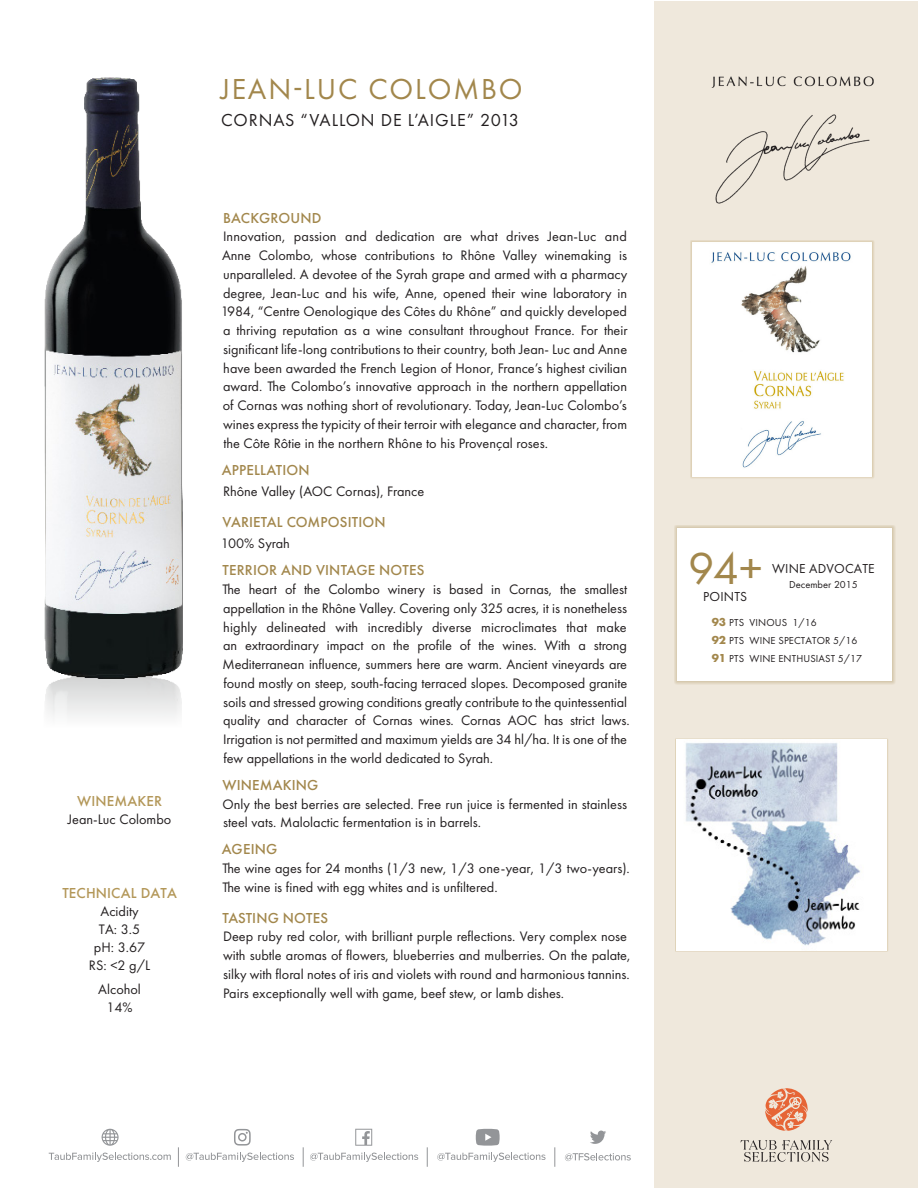
<style>
.page{position:relative;width:918px;height:1188px;background:#fff}
.page>*{position:absolute;margin:0;border:0;box-sizing:border-box;transform-origin:0 0}
.t1{font:46.5px "Futura PT";color:#a2874c}
.t2{font:30px "Futura PT";letter-spacing:.06em;color:#a2874c}
.t3{font:18px "Futura PT";letter-spacing:.05em;color:#231f20}
.Para_Head{font:500 15px "Futura PT";letter-spacing:.01em;color:#a2874c}
.Para_Head-2{font:500 15px "Futura PT";letter-spacing:.01em;color:#b39758}
.Para_Body{font:14.25px/18.8px "Futura PT";letter-spacing:-.005em;color:#231f20}
.t4{font:13.5px "Futura PT";letter-spacing:.01em;color:#231f20}
.t5{font:10.5px "Futura PT";letter-spacing:.01em;color:#231f20}
.s1{font-weight:700;font-size:12px;color:#a2874c}
</style>
<div class="page">
<div style="left:654px;top:1px;width:263px;height:1186px;background:#efe8dc"></div>
<div style="left:674px;top:525px;width:222px;height:160px;background:#ddd1ba"></div>
<div style="left:677px;top:528px;width:215px;height:153px;background:#fff"></div>
<div style="left:690px;top:240px;width:185px;height:239px;background:#b39758;opacity:.65"></div>
<img style="left:692px;top:243px;width:180px;height:234px">
<img style="left:44px;top:77px;width:139px;height:598px">
<img style="left:45px;top:675px;width:137px;height:42px">
<div style="left:675px;top:738px;width:213px;height:214px;background:#fff"></div>
<img style="left:685px;top:743px;width:175px;height:203px">
<img style="left:711px;top:76px;width:163px;height:128px">
<svg style="left:565px;top:1153px;width:66px;height:8px"></svg>
<svg style="left:49px;top:1153px;width:122px;height:9px"></svg>
<svg style="left:186px;top:1153px;width:108px;height:9px"></svg>
<svg style="left:310px;top:1153px;width:108px;height:9px"></svg>
<svg style="left:437px;top:1153px;width:109px;height:9px"></svg>
<svg style="left:555px;top:1147px;width:1px;height:20px"></svg>
<svg style="left:303px;top:1147px;width:1px;height:20px"></svg>
<svg style="left:178px;top:1147px;width:1px;height:20px"></svg>
<svg style="left:355px;top:1129px;width:17px;height:17px"></svg>
<svg style="left:234px;top:1129px;width:17px;height:17px"></svg>
<svg style="left:427px;top:1147px;width:1px;height:20px"></svg>
<svg style="left:590px;top:1131px;width:16px;height:13px"></svg>
<svg style="left:102px;top:1129px;width:17px;height:17px"></svg>
<svg style="left:476px;top:1129px;width:24px;height:17px"></svg>
<svg style="left:740px;top:1140px;width:92px;height:22px"></svg>
<svg style="left:765px;top:1088px;width:43px;height:43px"></svg>
<p class="Para_Head-2" style="left:77px;top:792px;width:86px">WINEMAKER</p>
<p class="Para_Body" style="left:68px;top:810px;width:105px">Jean-Luc Colombo</p>
<p class="Para_Head-2" style="left:62px;top:884px;width:116px">TECHNICAL DATA</p>
<p class="Para_Body" style="left:89px;top:902px;width:63px;line-height:18px;text-align:center">Acidity<br>TA: 3.5 pH: 3.67<br>RS: &lt;2 g/L</p>
<p class="Para_Body" style="left:98px;top:980px;width:44px;line-height:18px;text-align:center">Alcohol<br>14%</p>
<p class="t2" style="left:221px;top:72px;width:303px">JEAN-LUC COLOMBO</p>
<p class="t3" style="left:221px;top:110px;width:299px">CORNAS “VALLON DE L’AIGLE” 2013</p>
<p class="Para_Head" style="left:223px;top:209px;width:100px">BACKGROUND</p>
<p class="Para_Body" style="left:221px;top:227px;width:408px;text-align:justify">Innovation, passion and dedication are what drives Jean-Luc and Anne Colombo, whose contributions to Rhône Valley winemaking is unparalleled. A devotee of the Syrah grape and armed with a pharmacy degree, Jean-Luc and his wife, Anne, opened their wine laboratory in 1984, “Centre Oenologique des Côtes du Rhône” and quickly developed a thriving reputation as a wine consultant throughout France. For their significant life-long contributions to their country, both Jean- Luc and Anne have been awarded the French Legion of Honor, France’s highest civilian award. The Colombo’s innovative approach in the northern appellation of Cornas was nothing short of revolutionary. Today, Jean-Luc Colombo’s wines express the typicity of their terroir with elegance and character, from the Côte Rôtie in the northern Rhône to his Provençal roses.</p>
<p class="Para_Head" style="left:222px;top:461px;width:89px">APPELLATION</p>
<p class="Para_Body" style="left:223px;top:482px;width:203px">Rhône Valley (AOC Cornas), France</p>
<p class="Para_Head" style="left:223px;top:513px;width:165px">VARIETAL COMPOSITION</p>
<p class="Para_Body" style="left:221px;top:534px;width:71px">100% Syrah</p>
<p class="Para_Head" style="left:223px;top:561px;width:204px">TERRIOR AND VINTAGE NOTES</p>
<p class="Para_Body" style="left:222px;top:580px;width:409px">The heart of the Colombo winery is based in Cornas, the smallest appellation in the Rhône Valley. Covering only 325 acres, it is nonetheless highly delineated with incredibly diverse microclimates that make an extraordinary impact on the profile of the wines. With a strong Mediterranean influence, summers here are warm. Ancient vineyards are found mostly on steep, south-facing terraced slopes. Decomposed granite soils and stressed growing conditions greatly contribute to the quintessential quality and character of Cornas wines. Cornas AOC has strict laws.<br>Irrigation is not permitted and maximum yields are 34 hl/ha. It is one of the few appellations in the world dedicated to Syrah.</p>
<p class="Para_Head" style="left:223px;top:776px;width:97px">WINEMAKING</p>
<p class="Para_Body" style="left:223px;top:794px;width:406px">Only the best berries are selected. Free run juice is fermented in stainless steel vats. Malolactic fermentation is in barrels.</p>
<p class="Para_Head" style="left:222px;top:840px;width:57px">AGEING</p>
<p class="Para_Body" style="left:222px;top:859px;width:409px">The wine ages for 24 months (1/3 new, 1/3 one-year, 1/3 two-years).<br>The wine is fined with egg whites and is unfiltered.</p>
<p class="Para_Head" style="left:223px;top:908px;width:107px">TASTING NOTES</p>
<p class="Para_Body" style="left:223px;top:927px;width:409px">Deep ruby red color, with brilliant purple reflections. Very complex nose with subtle aromas of flowers, blueberries and mulberries. On the palate, silky with floral notes of iris and violets with round and harmonious tannins.<br>Pairs exceptionally well with game, beef stew, or lamb dishes.</p>
<p class="t1" style="left:688px;top:541px;width:76px">94+</p>
<p class="t4" style="left:703px;top:588px;width:45px">POINTS</p>
<p class="t4" style="left:772px;top:560px;width:104px">WINE ADVOCATE</p>
<p class="t5" style="left:789px;top:578px;width:70px">December 2015</p>
<p class="t5" style="left:712px;top:616px;width:107px"><span class="s1">93</span> PTS VINOUS 1/16</p>
<p class="t5" style="left:712px;top:634px;width:147px"><span class="s1">92</span> PTS WINE SPECTATOR 5/16</p>
<p class="t5" style="left:712px;top:652px;width:152px"><span class="s1">91</span> PTS WINE ENTHUSIAST 5/17</p>
</div>
